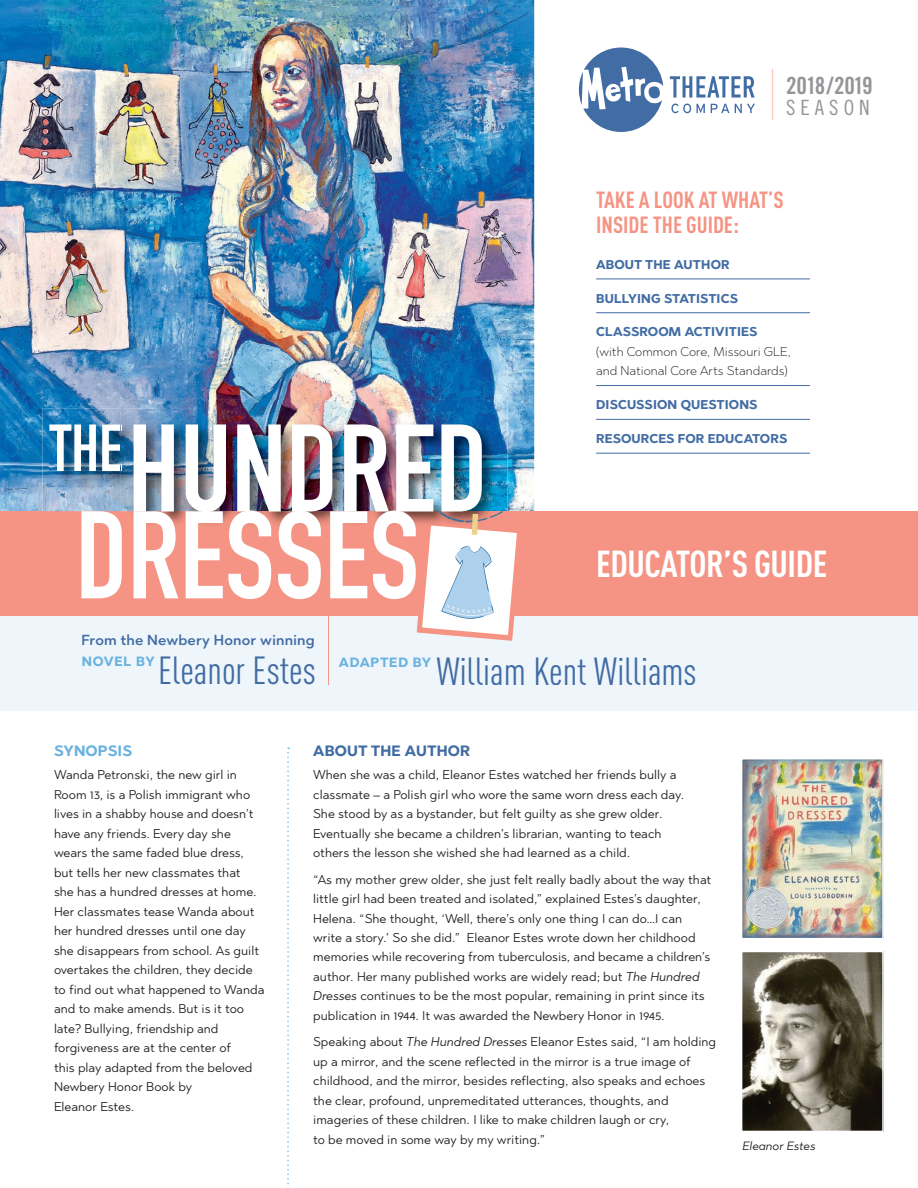
<style>
.page{position:relative;width:918px;height:1188px;background:#fff}
.page>*{position:absolute;margin:0;border:0;box-sizing:border-box;transform-origin:0 0}
.t1{font:700 122.25px/86.8px "DIN Condensed";color:#fff}
.t2{font:38.7px "DIN Cond";color:#416ca3}
.t3{font:700 37.05px "DIN Cond";letter-spacing:-.01em;color:#fff}
.body{font:23.7px "Trade Gothic Bold Cond Twenty";letter-spacing:-.05em;color:#939598}
.t4{font:700 23.1px/24.8px "DIN Cond";color:#f59484}
.body-2{font:21px "Trade Gothic Cond Eighteen";letter-spacing:.24em;color:#939598}
.Guide_Header{font:700 15px "Abrade";letter-spacing:.01em;color:#416ca4}
.Guide_Header-2{font:700 15px "Abrade";letter-spacing:.01em;color:#6bb2df}
.t5{font:500 14.55px "Abrade";letter-spacing:.005em;color:#416ca3}
.t6{font:700 13.35px "Abrade";letter-spacing:.05em;color:#6bb2df}
.Guide_Body{font:12.75px/19.5px "Abrade";color:#231f20}
.t7{font:300 12.75px/19.5px "Abrade";color:#231f20}
.t8{font:700 12.75px "Abrade";letter-spacing:.01em;color:#416ca4}
.Guide_Body-2{font:italic 12px "Abrade";color:#231f20}
.s1{font-weight:700;color:#416ca4}
.s2{font-style:italic}
</style>
<div class="page">
<div style="left:0;top:605px;width:918px;height:106px;background:#eef5fb"></div>
<img style="left:0;top:0;width:534px;height:511px">
<div style="left:0;top:511px;width:918px;height:105px;background:#f59484"></div>
<img style="left:42px;top:408px;width:79px;height:103px">
<img style="left:49px;top:425px;width:72px;height:46px">
<img style="left:121px;top:400px;width:387px;height:124px">
<img style="left:121px;top:425px;width:1px;height:46px">
<svg style="left:417px;top:511px;width:100px;height:130px"></svg>
<hr style="left:328px;top:616px;width:1px;height:69px;background:#f59484">
<hr style="left:772px;top:69px;width:1px;height:51px;background:#fbc8b9">
<svg style="left:670px;top:76px;width:85px;height:22px"></svg>
<svg style="left:671px;top:104px;width:20px;height:9px"></svg>
<svg style="left:697px;top:104px;width:8px;height:9px"></svg>
<svg style="left:711px;top:104px;width:18px;height:9px"></svg>
<svg style="left:735px;top:104px;width:20px;height:9px"></svg>
<svg style="left:579px;top:48px;width:84px;height:84px"></svg>
<svg style="left:287px;top:748px;width:2px;height:440px"></svg>
<hr style="left:596px;top:279px;width:214px;height:1px;background:#416ca4">
<hr style="left:596px;top:312px;width:214px;height:1px;background:#416ca4">
<hr style="left:596px;top:385px;width:214px;height:1px;background:#416ca4">
<hr style="left:596px;top:419px;width:214px;height:1px;background:#416ca4">
<hr style="left:596px;top:453px;width:214px;height:1px;background:#416ca4">
<img style="left:744px;top:761px;width:137px;height:175px">
<div style="left:741px;top:758px;width:143px;height:181px;border:2px solid #fff"></div>
<img style="left:744px;top:954px;width:137px;height:175px">
<div style="left:741px;top:951px;width:143px;height:181px;border:2px solid #fff"></div>
<p class="body" style="left:786px;top:71px;width:88px">2018/2019</p>
<p class="body-2" style="left:786px;top:95px;width:85px">SEASON</p>
<h1 class="t1" style="left:50px;top:425px;width:440px"><sup>THE</sup> HUNDRED<br>DRESSES</h1>
<p class="t4" style="left:596px;top:187px;width:189px">TAKE A LOOK AT WHAT’S<br>INSIDE THE GUIDE:</p>
<p class="t8" style="left:596px;top:256px;width:135px">ABOUT THE AUTHOR</p>
<p class="t8" style="left:596px;top:290px;width:143px">BULLYING STATISTICS</p>
<p class="t7" style="left:596px;top:322px;width:196px"><span class="s1">CLASSROOM ACTIVITIES<br></span>(with Common Core, Missouri GLE, and National Core Arts Standards)</p>
<p class="t8" style="left:596px;top:396px;width:163px">DISCUSSION QUESTIONS</p>
<p class="t8" style="left:596px;top:430px;width:193px">RESOURCES FOR EDUCATORS</p>
<p class="t3" style="left:596px;top:541px;width:233px">EDUCATOR’S GUIDE</p>
<p class="t5" style="left:82px;top:631px;width:235px">From the Newbery Honor winning</p>
<h2 class="t2" style="left:158px;top:648px;width:159px">Eleanor Estes</h2>
<p class="t6" style="left:82px;top:652px;width:74px">NOVEL BY</p>
<p class="t6" style="left:339px;top:653px;width:94px">ADAPTED BY</p>
<h2 class="t2" style="left:437px;top:648px;width:261px">William Kent Williams</h2>
<p class="Guide_Header-2" style="left:54px;top:741px;width:80px">SYNOPSIS</p>
<p class="Guide_Body" style="left:54px;top:765px;width:212px">Wanda Petronski, the new girl in<br>Room 13, is a Polish immigrant who lives in a shabby house and doesn’t have any friends. Every day she wears the same faded blue dress, but tells her new classmates that<br>she has a hundred dresses at home.<br>Her classmates tease Wanda about her hundred dresses until one day she disappears from school. As guilt overtakes the children, they decide to find out what happened to Wanda and to make amends. But is it too late? Bullying, friendship and forgiveness are at the center of<br>this play adapted from the beloved<br>Newbery Honor Book by<br>Eleanor Estes.</p>
<p class="Guide_Header" style="left:313px;top:741px;width:159px">ABOUT THE AUTHOR</p>
<p class="Guide_Body" style="left:313px;top:765px;width:373px">When she was a child, Eleanor Estes watched her friends bully a classmate – a Polish girl who wore the same worn dress each day.<br>She stood by as a bystander, but felt guilty as she grew older.<br>Eventually she became a children’s librarian, wanting to teach others the lesson she wished she had learned as a child.</p>
<p class="Guide_Body" style="left:313px;top:869px;width:400px">“As my mother grew older, she just felt really badly about the way that little girl had been treated and isolated,” explained Estes’s daughter, Helena. “She thought, ‘Well, there’s only one thing I can do…I can write a story.’ So she did.” Eleanor Estes wrote down her childhood memories while recovering from tuberculosis, and became a children’s author. Her many published works are widely read; but <span class="s2">The Hundred Dresses</span> continues to be the most popular, remaining in print since its publication in 1944. It was awarded the Newbery Honor in 1945.</p>
<p class="Guide_Body" style="left:313px;top:1032px;width:404px">Speaking about <span class="s2">The Hundred Dresses</span> Eleanor Estes said, “I am holding up a mirror, and the scene reflected in the mirror is a true image of childhood, and the mirror, besides reflecting, also speaks and echoes the clear, profound, unpremeditated utterances, thoughts, and imageries of these children. I like to make children laugh or cry,<br>to be moved in some way by my writing.”</p>
<p class="Guide_Body-2" style="left:742px;top:1138px;width:74px">Eleanor Estes</p>
</div>
